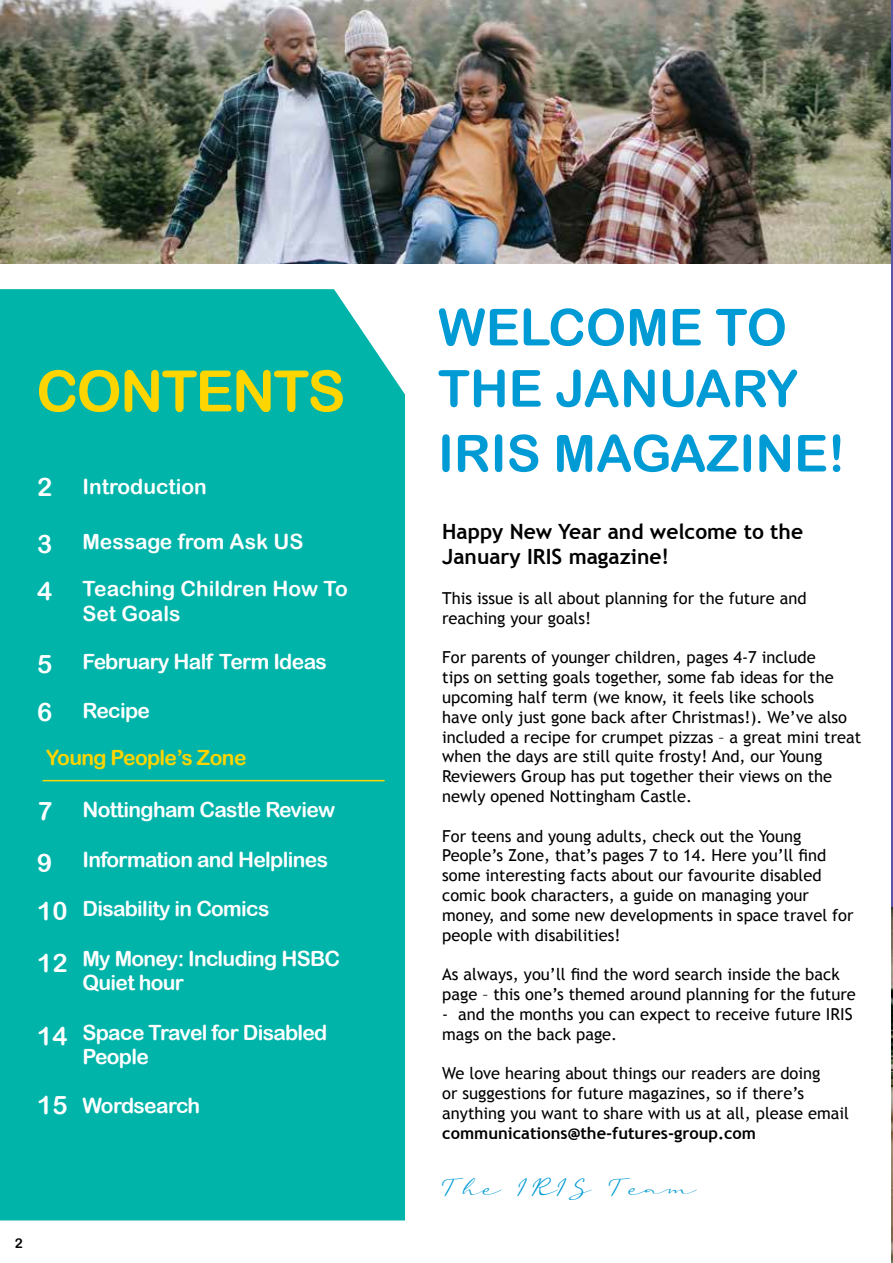
<style>
.page{position:relative;width:893px;height:1263px;background:#fff}
.page>*{position:absolute;margin:0;border:0;box-sizing:border-box;transform-origin:0 0}
.t1{font:57px "Arial Rounded MT Bold";letter-spacing:-.03em;color:#ffd500}
.t2{font:51px/63px "Arial Rounded MT Bold";color:#009ad4}
.t3{font:30px "a Auto Signature";color:#009ad4}
.t4{font:25.5px/51.9px "Arial Rounded MT Bold";color:#fff}
.t5{font:21px/24px "Arial Rounded MT Bold";letter-spacing:-.03em;color:#fff}
.t6{font:21px/25.2px "Arial Rounded MT Bold";color:#fff}
.t7{font:700 21px/25.2px "Trebuchet MS";color:#000}
.t8{font:21px "Arial Rounded MT Bold";letter-spacing:-.03em;color:#ffd500}
.t9{font:16.5px/19.8px "Trebuchet MS";color:#000}
.t10{font:700 16.5px "Trebuchet MS";color:#000}
.t11{font:13.5px "Arial Rounded MT Bold";color:#000}
</style>
<div class="page">
<img style="left:0;top:0;width:892px;height:264px">
<div style="left:0;top:289px;width:405px;height:931px;background:#00b4a9"></div>
<hr style="left:892px;top:0;width:1px;height:1263px;background:#5c54a8">
<hr style="left:43px;top:780px;width:342px;height:1px;background:#ffd500">
<img style="left:892px;top:908px;width:1px;height:355px">
<h1 class="t1" style="left:36px;top:357px;width:311px">CONTENTS</h1>
<h3 class="t4" style="left:37px;top:459px;width:17px;line-height:56.1px">2<br>3</h3>
<h3 class="t4" style="left:37px;top:565px;width:17px">4</h3>
<h3 class="t4" style="left:37px;top:640px;width:17px;line-height:47.5px">5<br>6</h3>
<p class="t6" style="left:82px;top:474px;width:126px">Introduction</p>
<p class="t6" style="left:82px;top:529px;width:222px">Message from Ask US</p>
<p class="t6" style="left:82px;top:575px;width:267px">Teaching Children How To<br>Set Goals</p>
<p class="t5" style="left:82px;top:649px;width:246px">February Half Term Ideas</p>
<p class="t5" style="left:82px;top:699px;width:69px">Recipe</p>
<p class="t8" style="left:46px;top:745px;width:202px">Young People’s Zone</p>
<h3 class="t4" style="left:37px;top:785px;width:17px">7<br>9</h3>
<h3 class="t4" style="left:37px;top:884px;width:32px">10<br>12</h3>
<h3 class="t4" style="left:37px;top:1009px;width:32px">14</h3>
<h3 class="t4" style="left:37px;top:1078px;width:32px">15</h3>
<p class="t5" style="left:82px;top:798px;width:254px">Nottingham Castle Review</p>
<p class="t5" style="left:82px;top:847px;width:247px">Information and Helplines</p>
<p class="t5" style="left:82px;top:897px;width:189px">Disability in Comics</p>
<p class="t5" style="left:82px;top:946px;width:259px">My Money: Including HSBC<br>Quiet hour</p>
<p class="t5" style="left:82px;top:1020px;width:246px">Space Travel for Disabled<br>People</p>
<p class="t5" style="left:82px;top:1093px;width:119px">Wordsearch</p>
<p class="t11" style="left:15px;top:1235px;width:10px">2</p>
<h2 class="t2" style="left:438px;top:295px;width:409px">WELCOME TO<br>THE JANUARY<br>IRIS MAGAZINE!</h2>
<p class="t7" style="left:442px;top:519px;width:362px">Happy New Year and welcome to the<br>January IRIS magazine!</p>
<p class="t9" style="left:442px;top:588px;width:366px">This issue is all about planning for the future and reaching your goals!</p>
<p class="t9" style="left:442px;top:648px;width:421px">For parents of younger children, pages 4-7 include<br>tips on setting goals together, some fab ideas for the upcoming half term (we know, it feels like schools<br>have only just gone back after Christmas!). We’ve also included a recipe for crumpet pizzas – a great mini treat when the days are still quite frosty! And, our Young Reviewers Group has put together their views on the newly opened Nottingham Castle.</p>
<p class="t9" style="left:442px;top:826px;width:413px">For teens and young adults, check out the Young People’s Zone, that’s pages 7 to 14. Here you’ll find some interesting facts about our favourite disabled comic book characters, a guide on managing your money, and some new developments in space travel for people with disabilities!</p>
<p class="t9" style="left:442px;top:964px;width:415px">As always, you’ll find the word search inside the back page – this one’s themed around planning for the future</p>
<p class="t9" style="left:442px;top:1004px;width:412px">- and the months you can expect to receive future IRIS mags on the back page.</p>
<p class="t9" style="left:442px;top:1063px;width:408px">We love hearing about things our readers are doing<br>or suggestions for future magazines, so if there’s anything you want to share with us at all, please email</p>
<p class="t10" style="left:442px;top:1122px;width:315px">communications@the-futures-group.com</p>
<h3 class="t3" style="left:442px;top:1166px;width:256px">The IRIS Team</h3>
</div>
